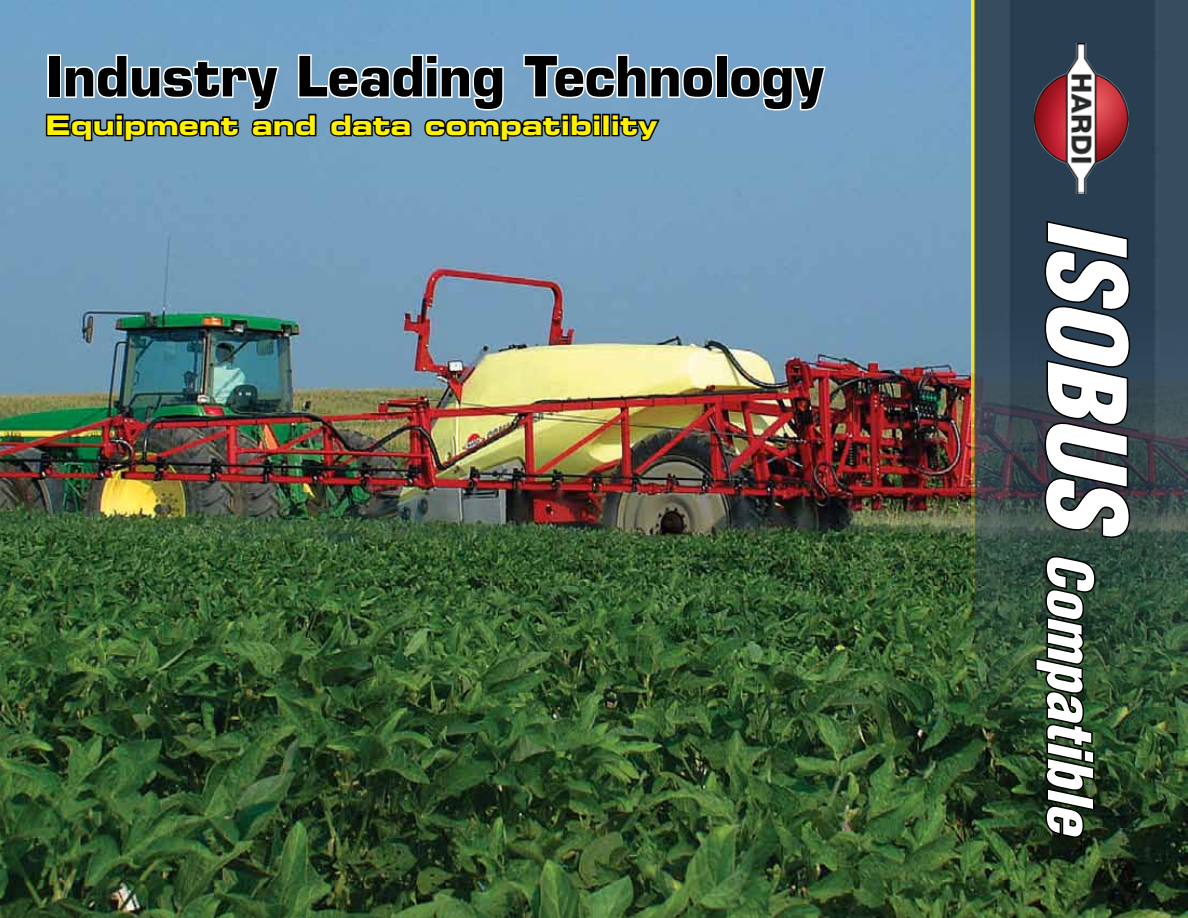
<style>
.page{position:relative;width:1188px;height:918px;background:#fff}
.page>*{position:absolute;margin:0;border:0;box-sizing:border-box;transform-origin:0 0}
.t1{font:italic 900 condensed 60px "Helvetica LT Std";color:#fff}
.t2{font:700 54px "Eurostile LT Std";color:#000}
.t3{font:27px "Eurostile LT Std Bold Ex 2";color:#fff200}
.s1{font-size:105px}
</style>
<div class="page">
<img style="left:0;top:0;width:971px;height:918px">
<img style="left:971px;top:0;width:217px;height:918px">
<svg style="left:1034px;top:219px;width:98px;height:622px;background:#263933"></svg>
<img style="left:1034px;top:44px;width:94px;height:150px">
<div style="left:715px;top:54px;width:13px;height:44px;border:3px solid #fff"></div>
<svg style="left:728px;top:64px;width:99px;height:48px"></svg>
<svg style="left:44px;top:53px;width:671px;height:115px;background:#7a9db7"></svg>
<h2 class="t2" style="left:45px;top:43px;width:780px">Industry Leading Technology</h2>
<p class="t3" style="left:45px;top:106px;width:614px">Equipment and data compatibility</p>
<h1 class="t1" style="left:1108px;top:217px;width:622px;rotate:90deg"><span class="s1">ISOBUS</span> Compatible</h1>
</div>
